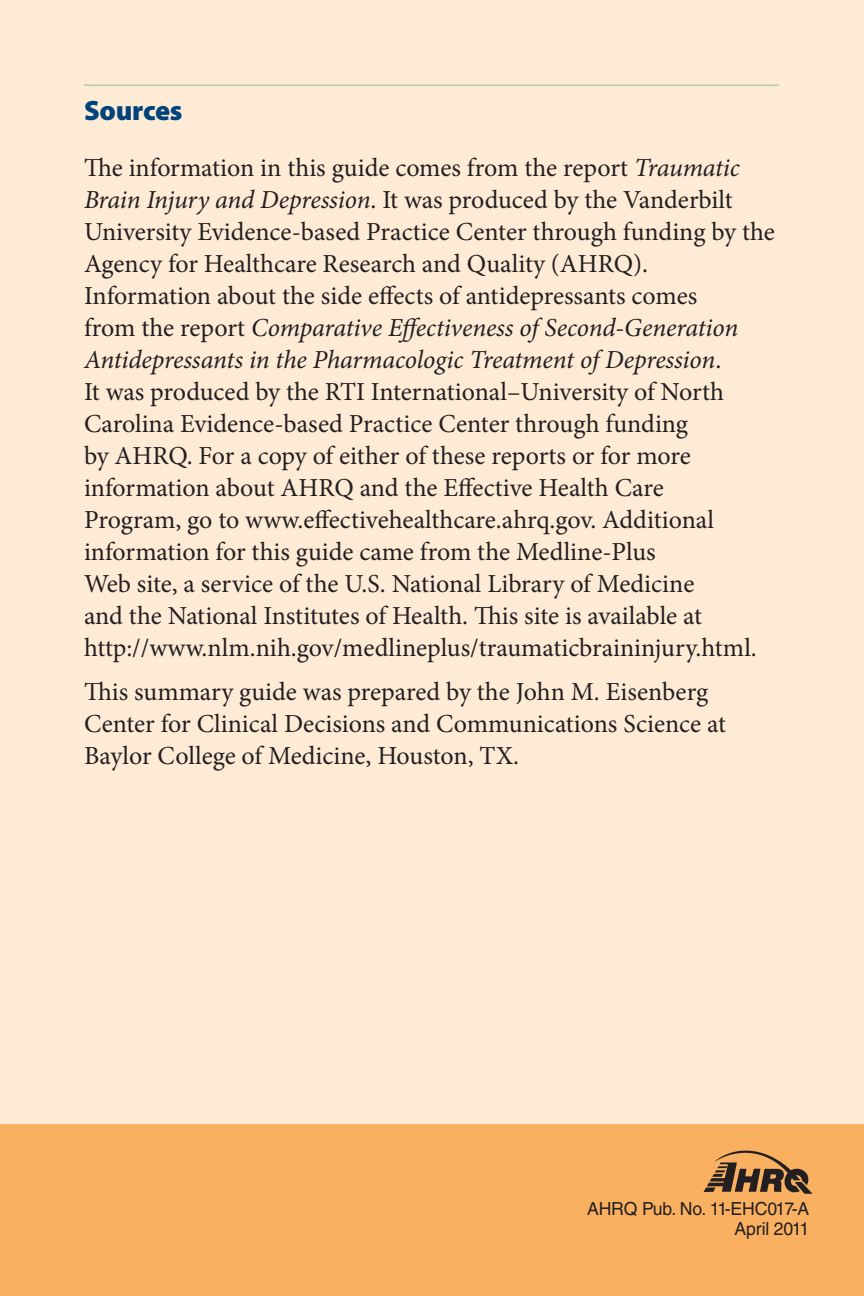
<style>
.page{position:relative;width:864px;height:1296px;background:#feebd6}
.page>*{position:absolute;margin:0;border:0;box-sizing:border-box;transform-origin:0 0}
.Subhead_1{font:900 28px "Myriad Pro";letter-spacing:-.01em;color:#00447b}
.body_text_large{font:26px/32px "Minion Pro";color:#231f20}
.table_bullets_conden{font:18px "Helvetica LT Std";letter-spacing:-.01em;color:#231f20}
.s1{font-style:italic}
</style>
<div class="page">
<div style="left:0;top:1124px;width:864px;height:172px;background:#fab061"></div>
<hr style="left:84px;top:84px;width:695px;height:2px;background:#b5cc9e">
<svg style="left:703px;top:1151px;width:110px;height:43px"></svg>
<p class="Subhead_1" style="left:84px;top:92px;width:100px">Sources</p>
<p class="body_text_large" style="left:84px;top:152px;width:692px">The information in this guide comes from the report <span class="s1">Traumatic Brain Injury and Depression</span>. It was produced by the Vanderbilt University Evidence-based Practice Center through funding by the Agency for Healthcare Research and Quality (AHRQ).<br>Information about the side effects of antidepressants comes<br>from the report <span class="s1">Comparative Effectiveness of Second-Generation Antidepressants in the Pharmacologic Treatment of Depression</span>.<br>It was produced by the RTI International–University of North Carolina Evidence-based Practice Center through funding<br>by AHRQ. For a copy of either of these reports or for more information about AHRQ and the Effective Health Care<br>Program, go to www.effectivehealthcare.ahrq.gov. Additional information for this guide came from the Medline-Plus<br>Web site, a service of the U.S. National Library of Medicine<br>and the National Institutes of Health. This site is available at http://www.nlm.nih.gov/medlineplus/traumaticbraininjury.html.</p>
<p class="body_text_large" style="left:84px;top:676px;width:643px">This summary guide was prepared by the John M. Eisenberg<br>Center for Clinical Decisions and Communications Science at<br>Baylor College of Medicine, Houston, TX.</p>
<p class="table_bullets_conden" style="left:587px;top:1198px;width:224px">AHRQ Pub. No. 11-EHC017-A</p>
<p class="table_bullets_conden" style="left:735px;top:1218px;width:76px">April 2011</p>
</div>
